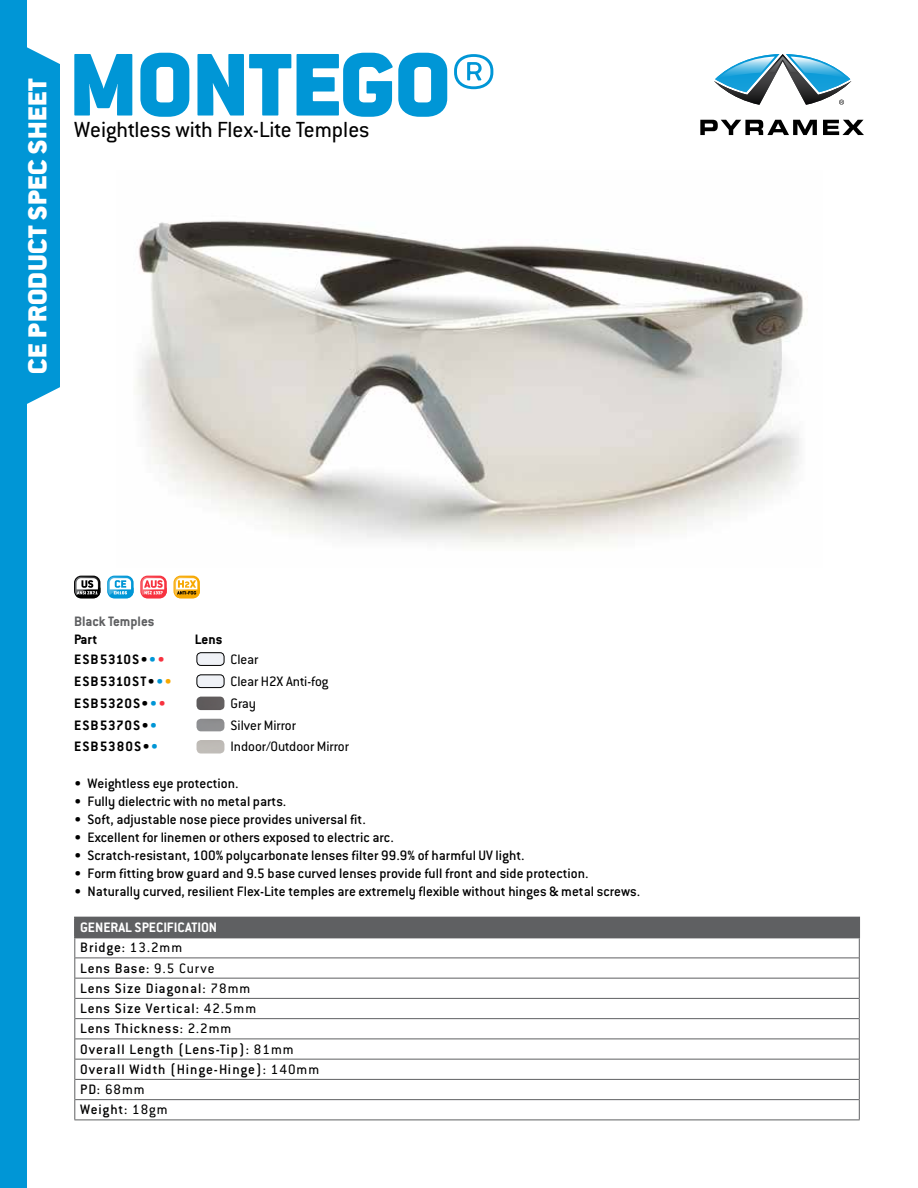
<style>
.page{position:relative;width:918px;height:1188px;background:#fff}
.page>*{position:absolute;margin:0;border:0;box-sizing:border-box;transform-origin:0 0}
.t1{font:900 97.5px "Conduit ITC Std";color:#0096d6}
.t2{font:900 28.5px "Conduit ITC Std";letter-spacing:.02em;color:#fff}
.t3{font:24px "Conduit ITC Std";color:#000}
.t4{font:500 15px "Conduit ITC Std";color:#000}
.t5{font:500 15px/20.2px "Conduit ITC Std";letter-spacing:.055em;color:#000}
.t6{font:700 15px "Conduit ITC Std";letter-spacing:.07em;color:#000}
.t7{font:15px "Conduit ITC Std";color:#000}
.t8{font:700 15px "Conduit ITC Std";color:#5f6062}
.s1{color:#0096d6}
.s2{color:#f7323f}
.s3{color:#f7a800}
.s4{font-weight:700;color:#fff}
.s5{font-weight:400}
</style>
<div class="page">
<svg style="left:700px;top:120px;width:117px;height:15px"></svg>
<svg style="left:823px;top:120px;width:41px;height:15px"></svg>
<svg style="left:714px;top:54px;width:137px;height:51px"></svg>
<div style="left:0;top:0;width:26px;height:1188px;background:#0096d6"></div>
<svg style="left:26px;top:37px;width:34px;height:378px;background:#19a0da"></svg>
<div style="left:75px;top:917px;width:784px;height:21px;background:#5f6062"></div>
<hr style="left:75px;top:958px;width:784px;height:1px;background:#5f6062">
<hr style="left:75px;top:978px;width:784px;height:1px;background:#5f6062">
<hr style="left:75px;top:998px;width:784px;height:1px;background:#5f6062">
<hr style="left:75px;top:1018px;width:784px;height:1px;background:#5f6062">
<hr style="left:75px;top:1039px;width:784px;height:1px;background:#5f6062">
<hr style="left:75px;top:1059px;width:784px;height:1px;background:#5f6062">
<hr style="left:75px;top:1079px;width:784px;height:1px;background:#5f6062">
<hr style="left:75px;top:1099px;width:784px;height:1px;background:#5f6062">
<hr style="left:74px;top:1120px;width:786px;height:1px;background:#5f6062">
<hr style="left:74px;top:917px;width:786px;height:1px;background:#5f6062">
<svg style="left:74px;top:918px;width:2px;height:202px"></svg>
<svg style="left:859px;top:918px;width:1px;height:202px"></svg>
<hr style="left:74px;top:937px;width:786px;height:1px;background:#5f6062">
<img style="left:136px;top:220px;width:670px;height:326px">
<div style="left:197px;top:652px;width:27px;height:14px;border:1px solid #000;border-radius:4px"></div>
<div style="left:197px;top:674px;width:27px;height:14px;border:1px solid #000;border-radius:4px"></div>
<img style="left:197px;top:697px;width:27px;height:13px">
<img style="left:197px;top:719px;width:27px;height:12px">
<img style="left:197px;top:740px;width:27px;height:14px">
<svg style="left:74px;top:576px;width:26px;height:22px"></svg>
<svg style="left:74px;top:577px;width:26px;height:21px"></svg>
<svg style="left:107px;top:576px;width:27px;height:22px"></svg>
<svg style="left:107px;top:577px;width:27px;height:21px"></svg>
<svg style="left:140px;top:576px;width:27px;height:22px"></svg>
<svg style="left:140px;top:577px;width:27px;height:21px"></svg>
<svg style="left:174px;top:576px;width:26px;height:22px"></svg>
<svg style="left:174px;top:577px;width:26px;height:21px"></svg>
<h2 class="t2" style="left:22px;top:374px;width:297px;rotate:-90deg">CE PRODUCT SPEC SHEET</h2>
<h1 class="t1" style="left:70px;top:31px;width:429px">MONTEGO®</h1>
<h3 class="t3" style="left:74px;top:115px;width:297px">Weightless with Flex-Lite Temples</h3>
<p class="t8" style="left:74px;top:612px;width:82px">Black Temples</p>
<p class="t6" style="left:74px;top:630px;width:25px">Part</p>
<p class="t6" style="left:195px;top:630px;width:29px">Lens</p>
<p class="t6" style="left:74px;top:650px;width:92px">ESB5310S•<span class="s1">•</span><span class="s2">•</span></p>
<p class="t7" style="left:230px;top:650px;width:29px">Clear</p>
<p class="t6" style="left:74px;top:672px;width:100px">ESB5310ST•<span class="s1">•</span><span class="s3">•</span></p>
<p class="t7" style="left:230px;top:672px;width:100px">Clear H2X Anti-fog</p>
<p class="t6" style="left:74px;top:694px;width:93px">ESB5320S•<span class="s1">•</span><span class="s2">•</span></p>
<p class="t7" style="left:230px;top:694px;width:27px">Gray</p>
<p class="t6" style="left:74px;top:716px;width:85px">ESB5370S•<span class="s1">•</span></p>
<p class="t7" style="left:230px;top:716px;width:67px">Silver Mirror</p>
<p class="t6" style="left:74px;top:738px;width:86px">ESB5380S•<span class="s1">•</span></p>
<p class="t7" style="left:230px;top:738px;width:120px">Indoor/Outdoor Mirror</p>
<p class="t4" style="left:74px;top:775px;width:166px">• Weightless eye protection.</p>
<p class="t4" style="left:74px;top:793px;width:214px">• Fully dielectric with no metal parts.</p>
<p class="t4" style="left:74px;top:811px;width:293px">• Soft, adjustable nose piece provides universal fit.</p>
<p class="t4" style="left:74px;top:829px;width:321px">• Excellent for linemen or others exposed to electric arc.</p>
<p class="t4" style="left:74px;top:847px;width:452px">• Scratch-resistant, 100% polycarbonate lenses filter 99.9% of harmful UV light.</p>
<p class="t4" style="left:74px;top:865px;width:516px">• Form fitting brow guard and 9.5 base curved lenses provide full front and side protection.</p>
<p class="t4" style="left:74px;top:883px;width:568px">• Naturally curved, resilient Flex-Lite temples are extremely flexible without hinges &amp; metal screws.</p>
<p class="t5" style="left:80px;top:917px;width:240px"><span class="s4">GENERAL SPECIFICATION<br></span>Bridge: <span class="s5">13.2mm<br></span>Lens Base: <span class="s5">9.5 Curve<br></span>Lens Size Diagonal: <span class="s5">78mm<br></span>Lens Size Vertical: <span class="s5">42.5mm<br></span>Lens Thickness: <span class="s5">2.2mm<br></span>Overall Length (Lens-Tip): <span class="s5">81mm<br></span>Overall Width (Hinge-Hinge): <span class="s5">140mm<br></span>PD: <span class="s5">68mm<br></span>Weight: <span class="s5">18gm</span></p>
</div>
